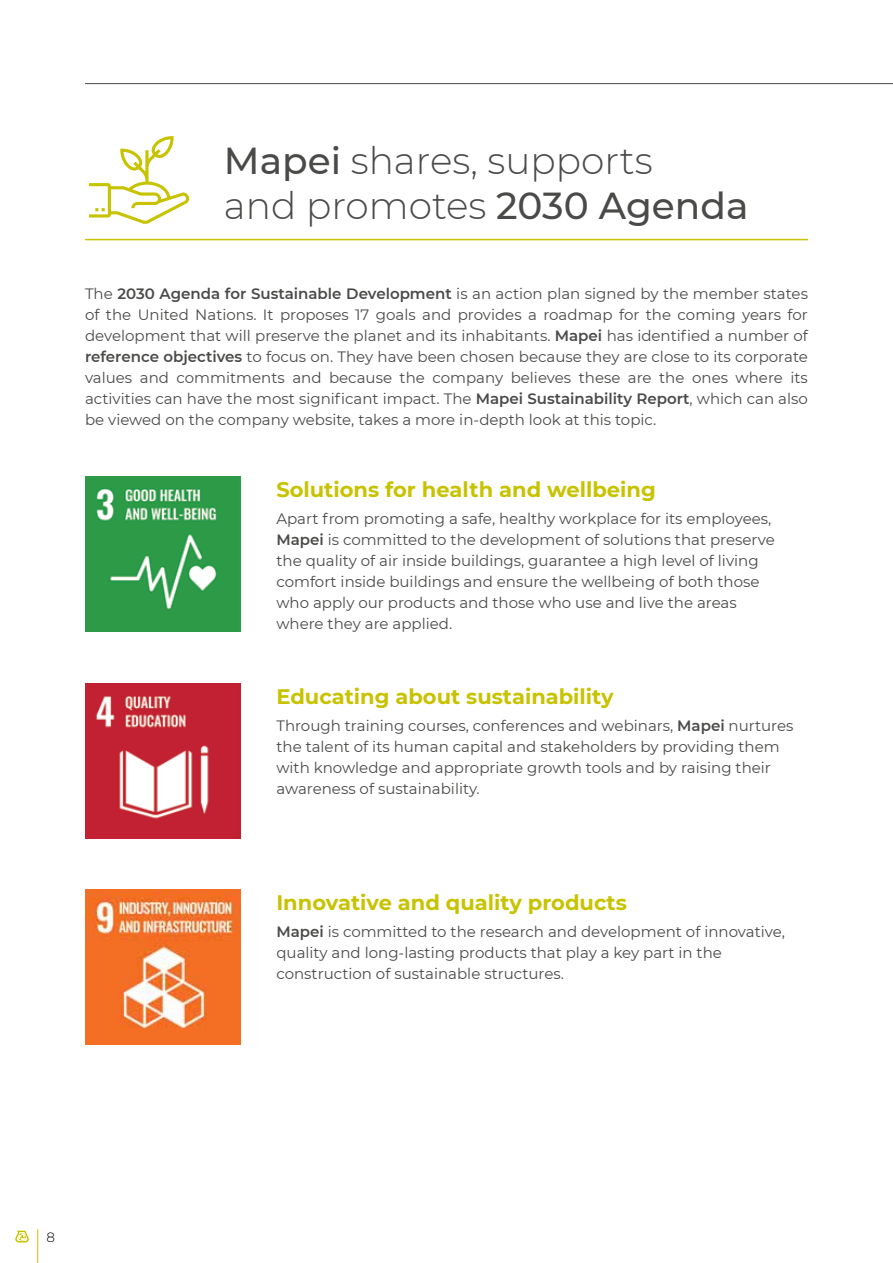
<style>
.page{position:relative;width:893px;height:1263px;background:#fff}
.page>*{position:absolute;margin:0;border:0;box-sizing:border-box;transform-origin:0 0}
.t1{font:300 37.5px/45px "Montserrat";color:#4a4a49}
.t2{font:700 21px "Montserrat";color:#c7c300}
.t3{font:15px/21px "Montserrat";color:#4a4a49}
.t4{font:300 13.5px "Montserrat";color:#000}
.s1{font-weight:500}
.s2{font-weight:600}
</style>
<div class="page">
<svg style="left:15px;top:1231px;width:14px;height:11px"></svg>
<hr style="left:37px;top:1229px;width:1px;height:34px;background:#c7c300">
<hr style="left:85px;top:83px;width:808px;height:1px;background:#4a4a49">
<hr style="left:85px;top:239px;width:723px;height:1px;background:#c7c300">
<svg style="left:89px;top:136px;width:100px;height:88px"></svg>
<img style="left:85px;top:683px;width:155px;height:156px">
<img style="left:85px;top:889px;width:155px;height:156px">
<img style="left:85px;top:476px;width:155px;height:156px">
<h1 class="t1" style="left:224px;top:137px;width:526px"><span class="s1">Mapei</span> shares, supports<br>and promotes <span class="s1">2030 Agenda</span></h1>
<p class="t3" style="left:85px;top:282px;width:724px;text-align:justify">The <span class="s2">2030 Agenda for Sustainable Development</span> is an action plan signed by the member states of the United Nations. It proposes 17 goals and provides a roadmap for the coming years for development that will preserve the planet and its inhabitants. <span class="s2">Mapei</span> has identified a number of <span class="s2">reference objectives</span> to focus on. They have been chosen because they are close to its corporate values and commitments and because the company believes these are the ones where its activities can have the most significant impact. The <span class="s2">Mapei Sustainability Report</span>, which can also be viewed on the company website, takes a more in-depth look at this topic.</p>
<h2 class="t2" style="left:276px;top:474px;width:381px">Solutions for health and wellbeing</h2>
<p class="t3" style="left:276px;top:507px;width:500px">Apart from promoting a safe, healthy workplace for its employees, <span class="s2">Mapei</span> is committed to the development of solutions that preserve the quality of air inside buildings, guarantee a high level of living comfort inside buildings and ensure the wellbeing of both those who apply our products and those who use and live the areas where they are applied.</p>
<h2 class="t2" style="left:276px;top:681px;width:339px">Educating about sustainability</h2>
<p class="t3" style="left:276px;top:714px;width:519px">Through training courses, conferences and webinars, <span class="s2">Mapei</span> nurtures the talent of its human capital and stakeholders by providing them with knowledge and appropriate growth tools and by raising their awareness of sustainability.</p>
<h2 class="t2" style="left:276px;top:887px;width:352px">Innovative and quality products</h2>
<p class="t3" style="left:276px;top:920px;width:510px"><span class="s2">Mapei</span> is committed to the research and development of innovative, quality and long-lasting products that play a key part in the construction of sustainable structures.</p>
<p class="t4" style="left:47px;top:1228px;width:10px">8</p>
</div>
